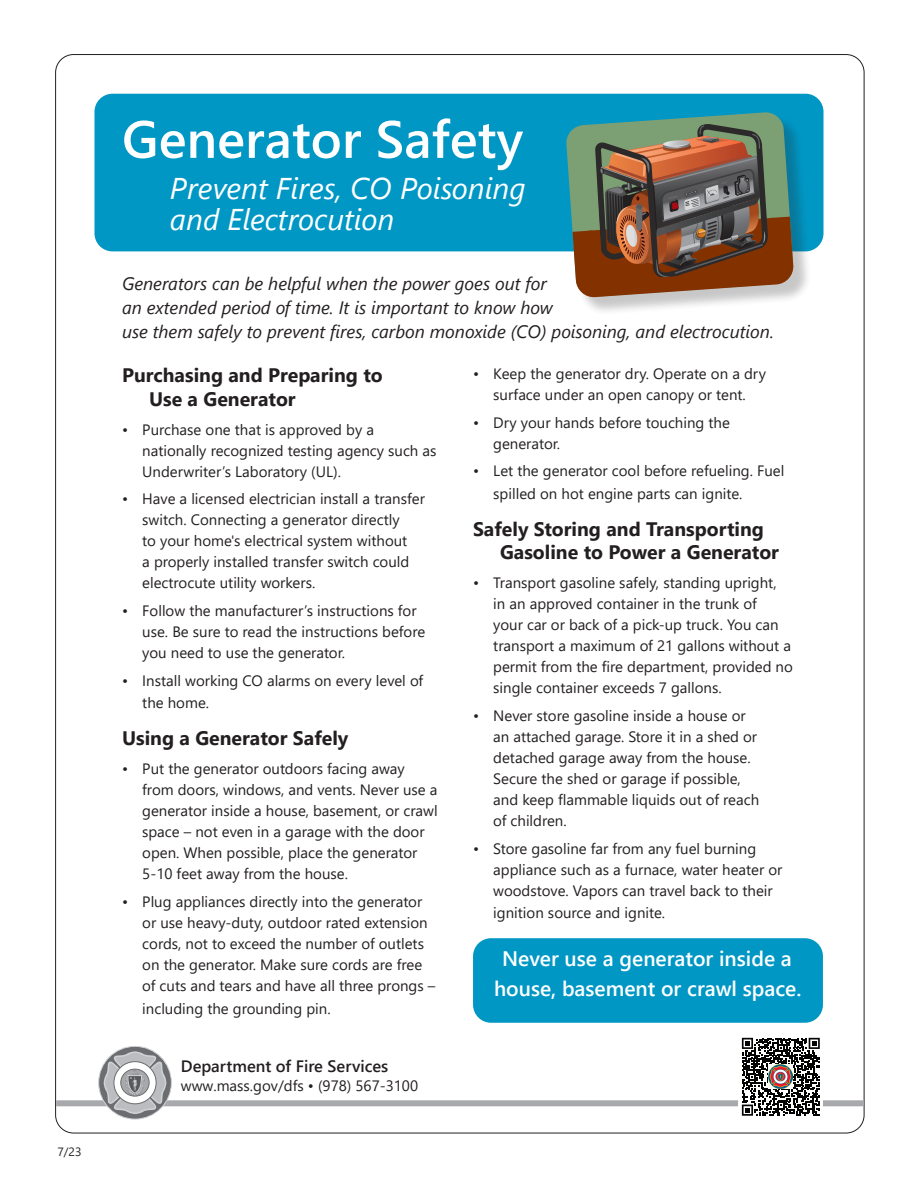
<style>
.page{position:relative;width:918px;height:1188px;background:#fff}
.page>*{position:absolute;margin:0;border:0;box-sizing:border-box;transform-origin:0 0}
.t1{font:600 52.5px "Segoe UI";color:#fff}
.t2{font:italic 30px/31.5px "Segoe UI";color:#fff}
.t3{font:600 21px/30px "Segoe UI";color:#fff;text-align:center}
.t4{font:700 19.5px/23.4px "Segoe UI";color:#231f20}
.t5{font:italic 18px/24px "Segoe UI";color:#231f20}
.t6{font:600 16.5px "Segoe UI";color:#231f20}
.t7{font:15px/21px "Segoe UI";color:#231f20}
.t8{font:12px "Segoe UI";color:#231f20}
</style>
<div class="page">
<div style="left:56px;top:1100px;width:807px;height:6px;background:#a8a9ad"></div>
<svg style="left:99px;top:1046px;width:72px;height:73px"></svg>
<div style="left:98px;top:1046px;width:74px;height:74px;border:1px solid #d1d2d4;border-radius:50%"></div>
<svg style="left:104px;top:1051px;width:62px;height:63px"></svg>
<div style="left:94px;top:94px;width:730px;height:157px;background:#0097c5;border-radius:18px"></div>
<div style="left:473px;top:938px;width:350px;height:85px;background:#0097c5;border-radius:18px"></div>
<div style="left:569px;top:115px;width:243px;height:200px;background:#231f20;opacity:.25"></div>
<svg style="left:566px;top:112px;width:228px;height:186px"></svg>
<div style="left:739px;top:1035px;width:84px;height:84px;background:#fff"></div>
<svg style="left:742px;top:1038px;width:78px;height:78px"></svg>
<img style="left:769px;top:1065px;width:24px;height:24px">
<p class="t8" style="left:57px;top:1140px;width:26px">7/23</p>
<h1 class="t1" style="left:122px;top:90px;width:403px">Generator Safety</h1>
<h2 class="t2" style="left:170px;top:168px;width:357px">Prevent Fires, CO Poisoning and Electrocution</h2>
<p class="t5" style="left:122px;top:269px;width:653px">Generators can be helpful when the power goes out for<br>an extended period of time. It is important to know how<br>use them safely to prevent fires, carbon monoxide (CO) poisoning, and electrocution.</p>
<h3 class="t4" style="left:149px;top:362px;width:235px;text-indent:-27px">Purchasing and Preparing to<br>Use a Generator</h3>
<p class="t7" style="left:142px;top:418px;width:296px;text-indent:-20px">• Purchase one that is approved by a nationally recognized testing agency such as<br>Underwriter’s Laboratory (UL).</p>
<p class="t7" style="left:142px;top:487px;width:284px;text-indent:-20px">• Have a licensed electrician install a transfer switch. Connecting a generator directly<br>to your home's electrical system without<br>a properly installed transfer switch could electrocute utility workers.</p>
<p class="t7" style="left:142px;top:599px;width:284px;text-indent:-20px">• Follow the manufacturer’s instructions for use. Be sure to read the instructions before you need to use the generator.</p>
<p class="t7" style="left:142px;top:668px;width:282px;line-height:22.5px;text-indent:-20px">• Install working CO alarms on every level of the home.</p>
<h3 class="t4" style="left:122px;top:725px;width:228px">Using a Generator Safely</h3>
<p class="t7" style="left:142px;top:757px;width:297px;text-indent:-20px">• Put the generator outdoors facing away from doors, windows, and vents. Never use a generator inside a house, basement, or crawl space – not even in a garage with the door open. When possible, place the generator 5-10 feet away from the house.</p>
<p class="t7" style="left:142px;top:890px;width:295px;text-indent:-20px">• Plug appliances directly into the generator or use heavy-duty, outdoor rated extension cords, not to exceed the number of outlets on the generator. Make sure cords are free of cuts and tears and have all three prongs –</p>
<p class="t7" style="left:142px;top:997px;width:190px">including the grounding pin.</p>
<p class="t6" style="left:181px;top:1050px;width:209px">Department of Fire Services</p>
<p class="t7" style="left:181px;top:1074px;width:239px">www.mass.gov/dfs • (978) 567-3100</p>
<p class="t7" style="left:473px;top:362px;width:294px;text-align:center">• Keep the generator dry. Operate on a dry surface under an open canopy or tent.</p>
<p class="t7" style="left:493px;top:411px;width:238px;text-indent:-20px">• Dry your hands before touching the generator.</p>
<p class="t7" style="left:493px;top:459px;width:293px;line-height:22.5px;text-indent:-20px">• Let the generator cool before refueling. Fuel spilled on hot engine parts can ignite.</p>
<h3 class="t4" style="left:500px;top:516px;width:281px;text-indent:-27px">Safely Storing and Transporting<br>Gasoline to Power a Generator</h3>
<p class="t7" style="left:493px;top:571px;width:301px;text-indent:-20px">• Transport gasoline safely, standing upright,<br>in an approved container in the trunk of<br>your car or back of a pick-up truck. You can transport a maximum of 21 gallons without a permit from the fire department, provided no single container exceeds 7 gallons.</p>
<p class="t7" style="left:493px;top:704px;width:267px;text-indent:-20px">• Never store gasoline inside a house or an attached garage. Store it in a shed or detached garage away from the house.<br>Secure the shed or garage if possible, and keep flammable liquids out of reach of children.</p>
<p class="t7" style="left:493px;top:837px;width:291px;text-indent:-20px">• Store gasoline far from any fuel burning appliance such as a furnace, water heater or woodstove. Vapors can travel back to their</p>
<p class="t7" style="left:493px;top:901px;width:173px">ignition source and ignite.</p>
<h3 class="t3" style="left:494px;top:942px;width:309px">Never use a generator inside a house, basement or crawl space.</h3>
</div>
